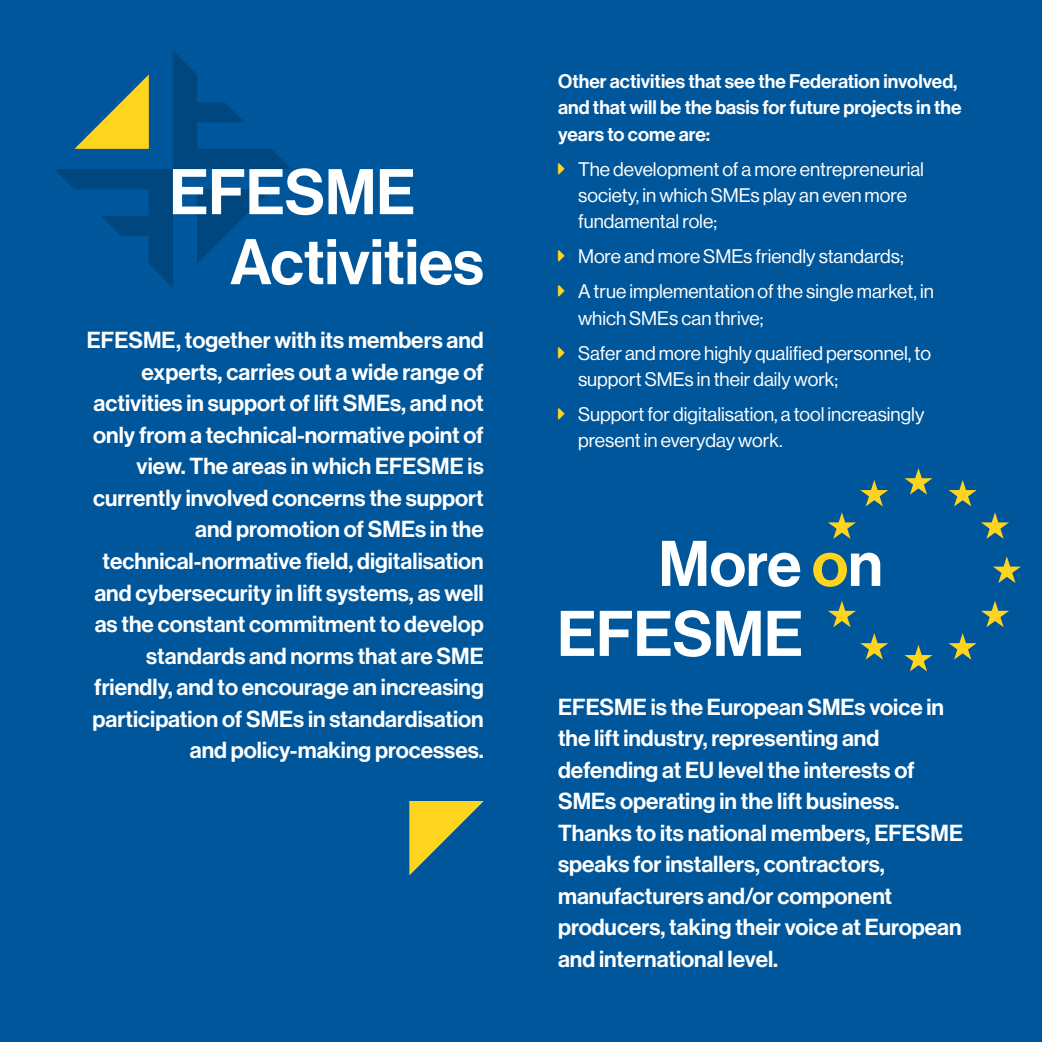
<style>
.page{position:relative;width:1042px;height:1042px;background:#00569a}
.page>*{position:absolute;margin:0;border:0;box-sizing:border-box;transform-origin:0 0}
.t1{font:63px/70px "N Haas Grotesk DS Pro 65 Md";color:#fff}
.t2{font:22.75px/31.5px "N Haas Grotesk DS Pro 65 Md";color:#fff;text-align:right}
.t3{font:19.25px/35px "N Haas Grotesk DS Pro 55 Rg";color:#fff}
.t4{font:19.25px/26.2px "N Haas Grotesk DS Pro 65 Md";color:#fff}
.s1{color:#ffd41f}
</style>
<div class="page">
<svg style="left:55px;top:51px;width:236px;height:237px"></svg>
<svg style="left:409px;top:801px;width:75px;height:74px"></svg>
<svg style="left:904px;top:468px;width:28px;height:27px"></svg>
<svg style="left:904px;top:645px;width:28px;height:26px"></svg>
<svg style="left:860px;top:480px;width:28px;height:26px"></svg>
<svg style="left:828px;top:512px;width:28px;height:27px"></svg>
<svg style="left:828px;top:601px;width:28px;height:26px"></svg>
<svg style="left:860px;top:633px;width:28px;height:26px"></svg>
<svg style="left:993px;top:556px;width:28px;height:27px"></svg>
<svg style="left:949px;top:480px;width:27px;height:26px"></svg>
<svg style="left:981px;top:512px;width:28px;height:27px"></svg>
<svg style="left:981px;top:601px;width:28px;height:26px"></svg>
<svg style="left:949px;top:633px;width:27px;height:26px"></svg>
<h1 class="t1" style="left:230px;top:158px;width:255px;text-indent:-61px">EFESME<br>Activities</h1>
<p class="t2" style="left:87px;top:325px;width:398px">EFESME, together with its members and experts, carries out a wide range of activities in support of lift SMEs, and not only from a technical-normative point of view. The areas in which EFESME is currently involved concerns the support and promotion of SMEs in the technical-normative field, digitalisation and cybersecurity in lift systems, as well as the constant commitment to develop standards and norms that are SME friendly, and to encourage an increasing participation of SMEs in standardisation and policy-making processes.</p>
<p class="t4" style="left:558px;top:69px;width:405px">Other activities that see the Federation involved, and that will be the basis for future projects in the years to come are:</p>
<p class="t3" style="left:578px;top:156px;width:347px;line-height:26.2px">The development of a more entrepreneurial society, in which SMEs play an even more fundamental role;</p>
<p class="t3" style="left:578px;top:239px;width:357px">More and more SMEs friendly standards;<br>A true implementation of the single market, in</p>
<p class="t3" style="left:578px;top:300px;width:354px">which SMEs can thrive;<br>Safer and more highly qualified personnel, to</p>
<p class="t3" style="left:578px;top:362px;width:348px">support SMEs in their daily work;<br>Support for digitalisation, a tool increasingly</p>
<p class="t3" style="left:578px;top:423px;width:206px">present in everyday work.</p>
<h1 class="t1" style="left:658px;top:530px;width:226px">More <span class="s1">o</span>n</h1>
<h1 class="t1" style="left:557px;top:600px;width:247px">EFESME</h1>
<p class="t2" style="left:558px;top:691px;width:406px;text-align:left">EFESME is the European SMEs voice in the lift industry, representing and defending at EU level the interests of SMEs operating in the lift business.<br>Thanks to its national members, EFESME speaks for installers, contractors, manufacturers and/or component producers, taking their voice at European and international level.</p>
</div>
